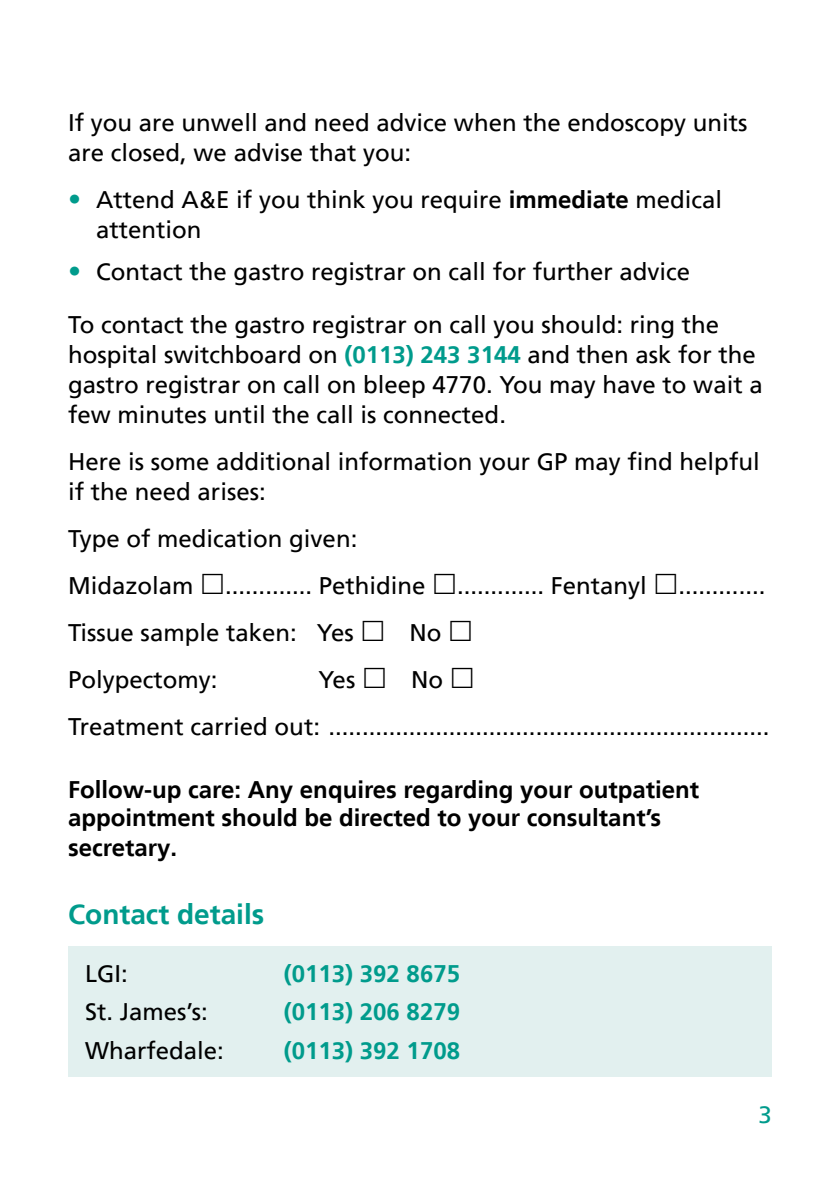
<style>
.page{position:relative;width:840px;height:1191px;background:#fff}
.page>*{position:absolute;margin:0;border:0;box-sizing:border-box;transform-origin:0 0}
.t1{font:700 28px "Frutiger LT";color:#009b8c}
.t2{font:24px/30px "Frutiger LT";color:#000}
.t3{font:700 24px/29.4px "Frutiger LT";color:#000}
.t4{font:700 24px "Frutiger LT";color:#009b8c}
.t5{font:24px "Frutiger LT";color:#009b8c}
.s1{font-size:26px;color:#009b8c}
.s2{font-weight:700}
.s3{font-weight:700;color:#009b8c}
</style>
<div class="page">
<div style="left:68px;top:946px;width:703px;height:131px;background:#e2f0ef"></div>
<p class="t2" style="left:68px;top:108px;width:680px">If you are unwell and need advice when the endoscopy units are closed, we advise that you:</p>
<p class="t2" style="left:96px;top:185px;width:627px;text-indent:-28px"><span class="s1">•</span> Attend A&amp;E if you think you require <span class="s2">immediate</span> medical attention</p>
<p class="t2" style="left:68px;top:245px;width:652px;line-height:52.6px"><span class="s1">•</span> Contact the gastro registrar on call for further advice<br>To contact the gastro registrar on call you should: ring the</p>
<p class="t2" style="left:68px;top:339px;width:695px">hospital switchboard on <span class="s3">(0113) 243 3144</span> and then ask for the gastro registrar on call on bleep 4770. You may have to wait a few minutes until the call is connected.</p>
<p class="t2" style="left:68px;top:446px;width:692px">Here is some additional information your GP may find helpful if the need arises:</p>
<p class="t2" style="left:68px;top:515px;width:290px;line-height:47px">Type of medication given:<br>Midazolam</p>
<p class="t2" style="left:225px;top:570px;width:202px">............. Pethidine</p>
<p class="t2" style="left:457px;top:570px;width:191px">............. Fentanyl</p>
<p class="t2" style="left:678px;top:570px;width:88px">.............</p>
<p class="t2" style="left:68px;top:617px;width:287px">Tissue sample taken: Yes</p>
<p class="t2" style="left:409px;top:617px;width:33px">No</p>
<p class="t2" style="left:68px;top:664px;width:151px">Polypectomy:</p>
<p class="t2" style="left:318px;top:664px;width:38px">Yes</p>
<p class="t2" style="left:68px;top:656px;width:702px;line-height:47px;text-indent:343px">No<br>Treatment carried out: ..................................................................</p>
<p class="t3" style="left:68px;top:774px;width:632px">Follow-up care: Any enquires regarding your outpatient appointment should be directed to your consultant’s secretary.</p>
<p class="t1" style="left:68px;top:898px;width:198px">Contact details</p>
<p class="t2" style="left:85px;top:958px;width:44px">LGI:</p>
<p class="t4" style="left:283px;top:959px;width:178px">(0113) 392 8675</p>
<p class="t2" style="left:85px;top:997px;width:124px">St. James’s:</p>
<p class="t4" style="left:283px;top:997px;width:178px">(0113) 206 8279</p>
<p class="t2" style="left:85px;top:1035px;width:140px">Wharfedale:</p>
<p class="t4" style="left:283px;top:1036px;width:178px">(0113) 392 1708</p>
<p class="t5" style="left:758px;top:1101px;width:15px">3</p>
</div>
